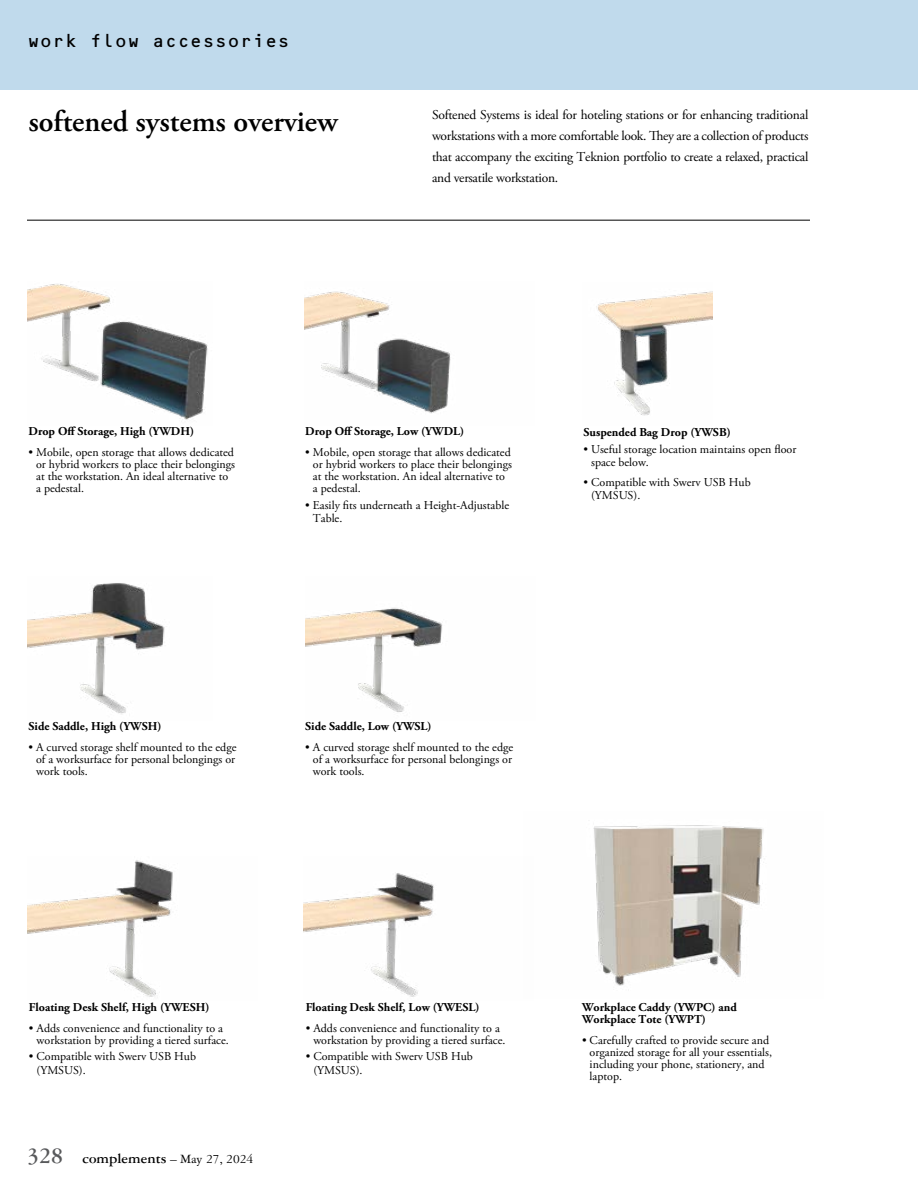
<style>
.page{position:relative;width:918px;height:1188px;background:#fff}
.page>*{position:absolute;margin:0;border:0;box-sizing:border-box;transform-origin:0 0}
.t1{font:600 30px "Adobe Garamond Pro";color:#000}
.t2{font:18px "OCRB Std";letter-spacing:-.025em;color:#000}
.t3{font:700 15px "Garamond Three";color:#000}
.t4{font:13.5px/21px "Adobe Garamond Pro";letter-spacing:-.02em;color:#000;text-align:justify}
.t5{font:12px/12px "Adobe Garamond Pro";color:#000}
.t6{font:700 12px/12px "Adobe Garamond Pro";color:#000}
.s1{font-size:24px;color:#58595b}
.s2{font-weight:400;font-size:13.5px}
</style>
<div class="page">
<div style="left:0;top:0;width:918px;height:90px;background:#c0daec"></div>
<img style="left:27px;top:284px;width:181px;height:136px">
<img style="left:304px;top:291px;width:147px;height:123px">
<img style="left:27px;top:860px;width:146px;height:137px">
<img style="left:303px;top:873px;width:131px;height:124px">
<img style="left:596px;top:291px;width:116px;height:125px">
<img style="left:27px;top:583px;width:138px;height:131px">
<img style="left:305px;top:607px;width:138px;height:105px">
<hr style="left:27px;top:220px;width:783px;height:1px;background:#000">
<img style="left:593px;top:825px;width:171px;height:161px">
<h2 class="t2" style="left:27px;top:31px;width:265px">work flow accessories</h2>
<h1 class="t1" style="left:28px;top:104px;width:312px">softened systems overview</h1>
<p class="t4" style="left:432px;top:105px;width:378px">Softened Systems is ideal for hoteling stations or for enhancing traditional workstations with a more comfortable look. They are a collection of products that accompany the exciting Teknion portfolio to create a relaxed, practical and versatile workstation.</p>
<p class="t6" style="left:28px;top:426px;width:167px">Drop Off Storage, High (YWDH)</p>
<p class="t5" style="left:36px;top:447px;width:201px;text-indent:-8px">• Mobile, open storage that allows dedicated or hybrid workers to place their belongings at the workstation. An ideal alternative to a pedestal.</p>
<p class="t6" style="left:305px;top:426px;width:161px">Drop Off Storage, Low (YWDL)</p>
<p class="t5" style="left:313px;top:447px;width:201px;text-indent:-8px">• Mobile, open storage that allows dedicated or hybrid workers to place their belongings at the workstation. An ideal alternative to a pedestal.</p>
<p class="t5" style="left:313px;top:499px;width:198px;line-height:13.5px;text-indent:-8px">• Easily fits underneath a Height-Adjustable<br>Table.</p>
<p class="t6" style="left:584px;top:427px;width:149px">Suspended Bag Drop (YWSB)</p>
<p class="t5" style="left:591px;top:443px;width:207px;line-height:13.5px;text-indent:-8px">• Useful storage location maintains open floor space below.</p>
<p class="t5" style="left:591px;top:476px;width:161px;line-height:13.5px;text-indent:-8px">• Compatible with Swerv USB Hub (YMSUS).</p>
<p class="t6" style="left:28px;top:721px;width:135px">Side Saddle, High (YWSH)</p>
<p class="t5" style="left:36px;top:742px;width:202px;text-align:justify;text-indent:-8px">• A curved storage shelf mounted to the edge of a worksurface for personal belongings or work tools.</p>
<p class="t6" style="left:305px;top:721px;width:128px">Side Saddle, Low (YWSL)</p>
<p class="t5" style="left:313px;top:742px;width:202px;text-align:justify;text-indent:-8px">• A curved storage shelf mounted to the edge of a worksurface for personal belongings or work tools.</p>
<p class="t6" style="left:29px;top:1001px;width:182px">Floating Desk Shelf, High (YWESH)</p>
<p class="t5" style="left:37px;top:1022px;width:194px;text-indent:-8px">• Adds convenience and functionality to a workstation by providing a tiered surface.</p>
<p class="t5" style="left:37px;top:1050px;width:161px;line-height:13.5px;text-indent:-8px">• Compatible with Swerv USB Hub (YMSUS).</p>
<p class="t3" style="left:27px;top:1150px;width:228px"><span class="s1">328</span> complements <span class="s2">– May 27, 2024</span></p>
<p class="t6" style="left:306px;top:1001px;width:175px">Floating Desk Shelf, Low (YWESL)</p>
<p class="t5" style="left:313px;top:1022px;width:194px;text-indent:-8px">• Adds convenience and functionality to a workstation by providing a tiered surface.</p>
<p class="t5" style="left:313px;top:1050px;width:161px;line-height:13.5px;text-indent:-8px">• Compatible with Swerv USB Hub (YMSUS).</p>
<p class="t6" style="left:582px;top:1001px;width:156px">Workplace Caddy (YWPC) and<br>Workplace Tote (YWPT)</p>
<p class="t5" style="left:590px;top:1034px;width:184px;text-indent:-8px">• Carefully crafted to provide secure and organized storage for all your essentials, including your phone, stationery, and laptop.</p>
</div>
